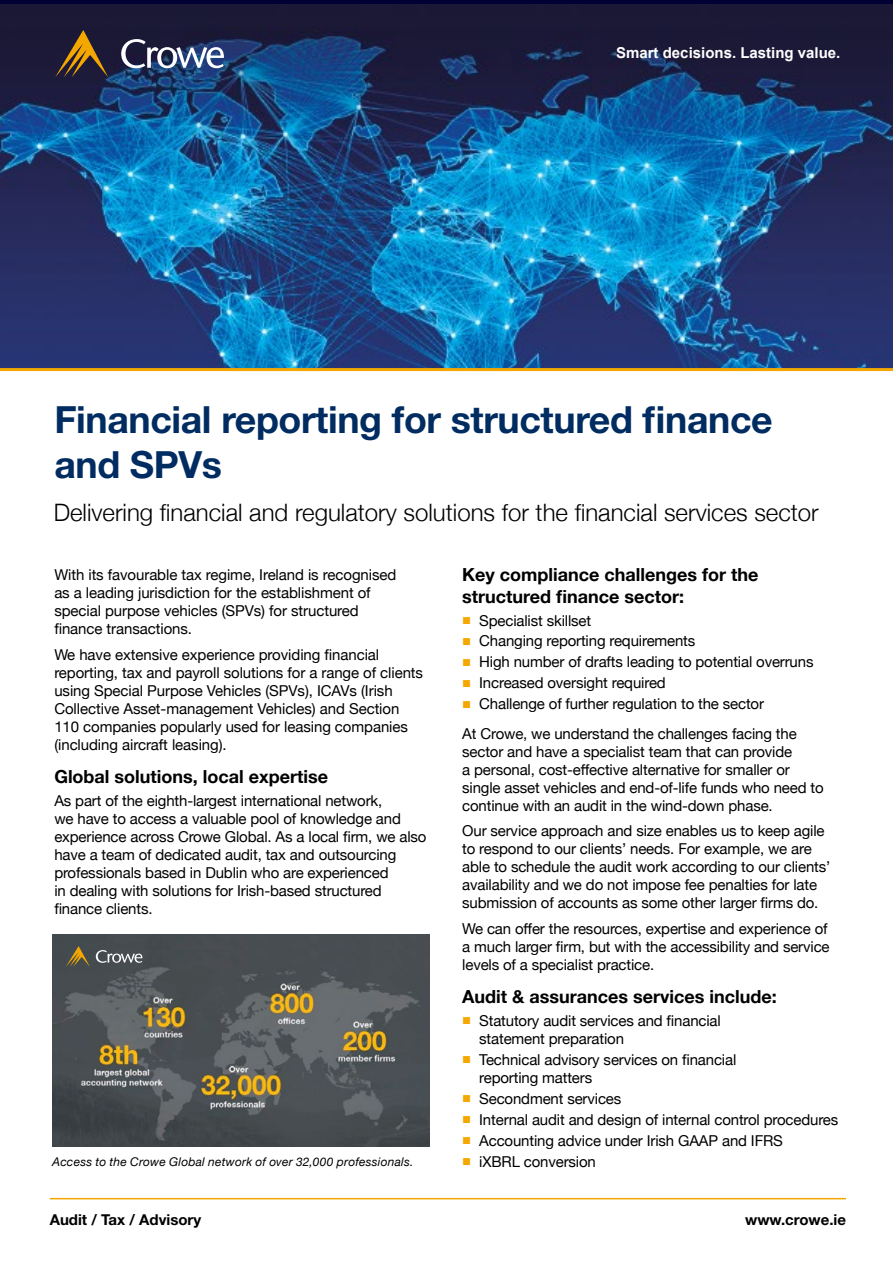
<style>
.page{position:relative;width:893px;height:1263px;background:#fff}
.page>*{position:absolute;margin:0;border:0;box-sizing:border-box;transform-origin:0 0}
.t1{font:700 37.5px/45px "Helvetica Neue LT Std";letter-spacing:-.01em;color:#002c61}
.t2{font:300 24px "Helvetica Neue";color:#000}
.t3{font:700 18px/21.6px "Helvetica Neue";color:#000}
.t4{font:15px/18px "Helvetica Neue";letter-spacing:-.01em;color:#000}
.t5{font:700 15px "Helvetica Neue LT Std";color:#000}
.t6{font:700 15px "Arial";color:#fff}
.t7{font:italic 12px "Helvetica Neue";letter-spacing:.02em;color:#000}
.s1{font-family:"Arial";color:#f4a700}
</style>
<div class="page">
<hr style="left:50px;top:1198px;width:796px;height:1px;background:#f4a700">
<img style="left:0;top:4px;width:893px;height:364px">
<hr style="left:0;top:368px;width:893px;height:3px;background:#f4a700">
<svg style="left:121px;top:39px;width:103px;height:29px"></svg>
<svg style="left:55px;top:30px;width:53px;height:47px"></svg>
<div style="left:52px;top:934px;width:378px;height:16px;background:#484d51"></div>
<img style="left:52px;top:950px;width:378px;height:196px">
<svg style="left:96px;top:950px;width:47px;height:13px"></svg>
<svg style="left:66px;top:946px;width:24px;height:21px"></svg>
<p class="t6" style="left:616px;top:42px;width:226px">Smart decisions. Lasting value.</p>
<h1 class="t1" style="left:54px;top:396px;width:720px">Financial reporting for structured finance and SPVs</h1>
<h2 class="t2" style="left:54px;top:493px;width:767px">Delivering financial and regulatory solutions for the financial services sector</h2>
<p class="t4" style="left:54px;top:567px;width:343px">With its favourable tax regime, Ireland is recognised as a leading jurisdiction for the establishment of special purpose vehicles (SPVs) for structured finance transactions.</p>
<p class="t4" style="left:54px;top:646px;width:370px">We have extensive experience providing financial reporting, tax and payroll solutions for a range of clients using Special Purpose Vehicles (SPVs), ICAVs (Irish Collective Asset-management Vehicles) and Section 110 companies popularly used for leasing companies (including aircraft leasing).</p>
<p class="t3" style="left:54px;top:766px;width:275px">Global solutions, local expertise</p>
<p class="t4" style="left:54px;top:792px;width:374px">As part of the eighth-largest international network,<br>we have to access a valuable pool of knowledge and experience across Crowe Global. As a local firm, we also have a team of dedicated audit, tax and outsourcing professionals based in Dublin who are experienced<br>in dealing with solutions for Irish-based structured finance clients.</p>
<p class="t7" style="left:52px;top:1153px;width:363px">Access to the Crowe Global network of over 32,000 professionals.</p>
<p class="t3" style="left:462px;top:565px;width:298px">Key compliance challenges for the structured finance sector:</p>
<p class="t4" style="left:462px;top:612px;width:131px"><span class="s1">■</span> Specialist skillset</p>
<p class="t4" style="left:462px;top:633px;width:235px"><span class="s1">■</span> Changing reporting requirements</p>
<p class="t4" style="left:462px;top:654px;width:353px"><span class="s1">■</span> High number of drafts leading to potential overruns</p>
<p class="t4" style="left:462px;top:675px;width:205px"><span class="s1">■</span> Increased oversight required</p>
<p class="t4" style="left:462px;top:690px;width:336px;line-height:29.4px"><span class="s1">■</span> Challenge of further regulation to the sector<br>At Crowe, we understand the challenges facing the</p>
<p class="t4" style="left:462px;top:743px;width:363px">sector and have a specialist team that can provide<br>a personal, cost-effective alternative for smaller or single asset vehicles and end-of-life funds who need to continue with an audit in the wind-down phase.</p>
<p class="t4" style="left:462px;top:823px;width:370px">Our service approach and size enables us to keep agile to respond to our clients’ needs. For example, we are able to schedule the audit work according to our clients’ availability and we do not impose fee penalties for late submission of accounts as some other larger firms do.</p>
<p class="t4" style="left:462px;top:920px;width:369px">We can offer the resources, expertise and experience of a much larger firm, but with the accessibility and service levels of a specialist practice.</p>
<p class="t3" style="left:462px;top:986px;width:316px">Audit &amp; assurances services include:</p>
<p class="t4" style="left:479px;top:1012px;width:243px;text-indent:-17px"><span class="s1">■</span> Statutory audit services and financial statement preparation</p>
<p class="t4" style="left:479px;top:1051px;width:259px;text-indent:-17px"><span class="s1">■</span> Technical advisory services on financial reporting matters</p>
<p class="t4" style="left:462px;top:1090px;width:161px"><span class="s1">■</span> Secondment services</p>
<p class="t4" style="left:462px;top:1111px;width:378px"><span class="s1">■</span> Internal audit and design of internal control procedures</p>
<p class="t4" style="left:462px;top:1132px;width:322px"><span class="s1">■</span> Accounting advice under Irish GAAP and IFRS</p>
<p class="t4" style="left:462px;top:1153px;width:135px"><span class="s1">■</span> iXBRL conversion</p>
<p class="t5" style="left:50px;top:1211px;width:153px">Audit / Tax / Advisory</p>
<p class="t5" style="left:745px;top:1211px;width:102px">www.crowe.ie</p>
</div>
